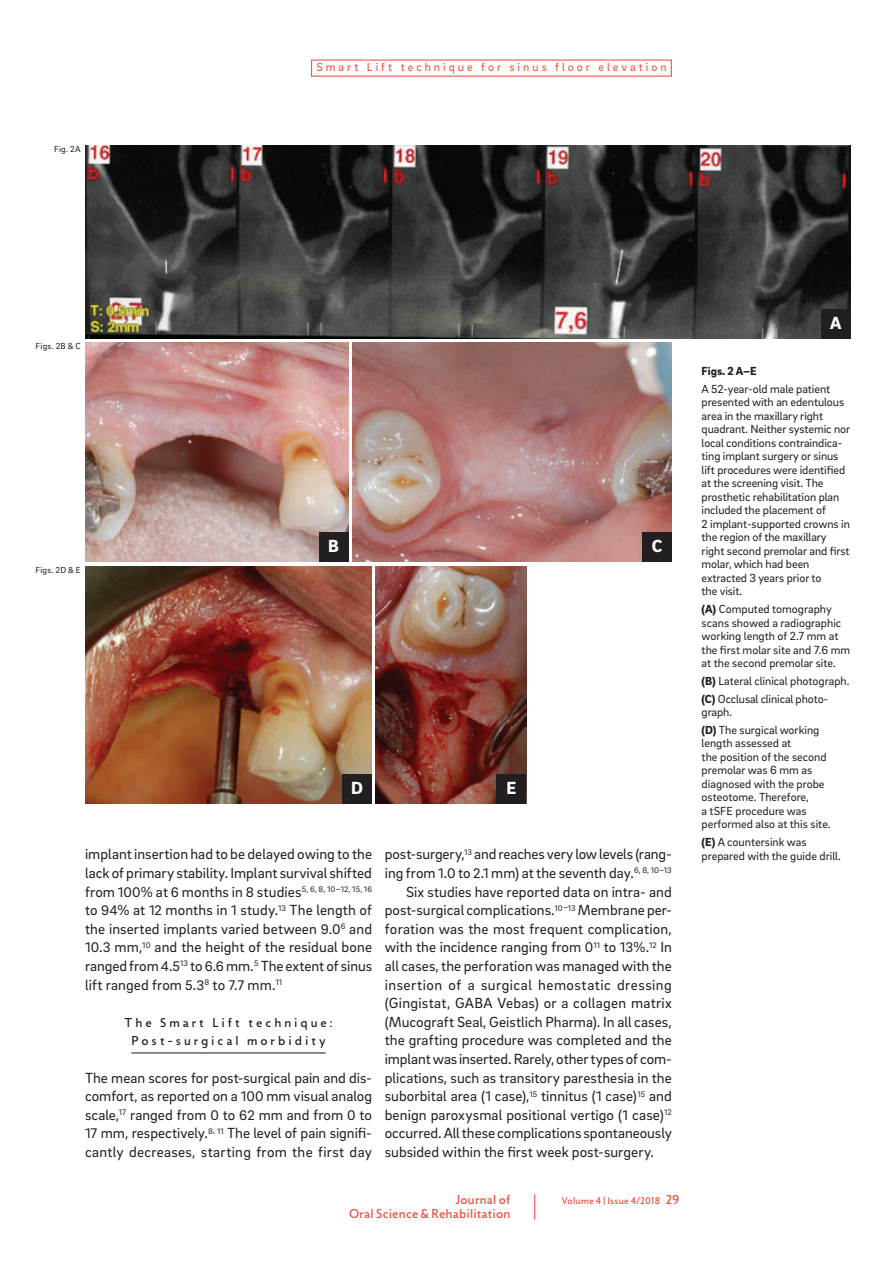
<style>
.page{position:relative;width:893px;height:1263px;background:#fff}
.page>*{position:absolute;margin:0;border:0;box-sizing:border-box;transform-origin:0 0}
.t1{font:900 18px "Brix Sans";color:#fff}
.t2{font:15px/18.6px "Brix Sans";letter-spacing:.005em;color:#231f20;text-align:justify}
.t3{font:15px "Brix Sans";letter-spacing:.03em;color:#231f20}
.t4{font:12px/13.5px "Brix Sans";letter-spacing:-.005em;color:#231f20}
.t5{font:12px/18.6px "Zigfrid";letter-spacing:.25em;color:#231f20;text-align:center}
.t6{font:12px "Brix Sans";letter-spacing:.25em;color:#ef4b3d}
.t7{font:12px/14.4px "Zigfrid";letter-spacing:.02em;color:#ef4b3d;text-align:right}
.t8{font:900 12px "Brix Sans";color:#231f20}
.t9{font:9px "Brix Sans";letter-spacing:.025em;color:#231f20}
.t10{font:9px "Zigfrid";letter-spacing:.025em;color:#ef4b3d}
.s1{font-size:14.25px}
.s2{font-size:12px}
.s3{font-weight:900}
</style>
<div class="page">
<svg style="left:534px;top:1194px;width:1px;height:25px"></svg>
<img style="left:85px;top:566px;width:287px;height:238px">
<img style="left:85px;top:146px;width:765px;height:193px">
<img style="left:85px;top:343px;width:263px;height:219px">
<img style="left:352px;top:343px;width:320px;height:219px">
<hr style="left:131px;top:1052px;width:195px;height:1px;background:#231f20">
<div style="left:821px;top:309px;width:29px;height:30px;background:#231f20"></div>
<div style="left:319px;top:532px;width:29px;height:30px;background:#231f20"></div>
<div style="left:642px;top:532px;width:30px;height:30px;background:#231f20"></div>
<img style="left:376px;top:566px;width:150px;height:238px">
<div style="left:497px;top:774px;width:29px;height:30px;background:#231f20"></div>
<div style="left:342px;top:774px;width:30px;height:30px;background:#231f20"></div>
<p class="t9" style="left:54px;top:146px;width:28px">Fig. 2A</p>
<p class="t6" style="left:316px;top:63px;width:352px">Smart Lift technique for sinus floor elevation</p>
<p class="t9" style="left:36px;top:343px;width:47px">Figs. 2B &amp; C</p>
<p class="t9" style="left:35px;top:566px;width:47px">Figs. 2D &amp; E</p>
<p class="t1" style="left:328px;top:539px;width:12px">B</p>
<p class="t1" style="left:652px;top:539px;width:12px">C</p>
<p class="t1" style="left:351px;top:781px;width:13px">D</p>
<p class="t1" style="left:506px;top:781px;width:11px">E</p>
<p class="t2" style="left:85px;top:846px;width:289px">implant insertion had to be delayed owing to the lack of primary stability. Implant survival shifted from <span class="s1">100</span>% at <span class="s1">6</span> months in <span class="s1">8</span> studies<sup>5</sup><sup>,</sup> <sup>6</sup><sup>,</sup> <sup>8</sup><sup>,</sup> <sup>10</sup><sup>–</sup><sup>12</sup><sup>,</sup> <sup>15</sup><sup>,</sup> <sup>16 </sup>to <span class="s1">94</span>% at <span class="s1">12</span> months in <span class="s1">1</span> study.<sup>13</sup> The length of the inserted implants varied between <span class="s1">9</span>.<span class="s1">0</span><sup>6</sup> and <span class="s1">10</span>.<span class="s1">3</span> mm,<sup>10</sup> and the height of the residual bone ranged from <span class="s1">4</span>.<span class="s1">5</span><sup>13</sup> to <span class="s1">6</span>.<span class="s1">6</span> mm.<sup>5</sup> The extent of sinus lift ranged from <span class="s1">5</span>.<span class="s1">3</span><sup>8</sup> to <span class="s1">7</span>.<span class="s1">7</span> mm.<sup>11</sup></p>
<p class="t5" style="left:125px;top:1015px;width:209px">The Smart Lift technique:<br>Post-surgical morbidity</p>
<p class="t2" style="left:85px;top:1069px;width:289px">The mean scores for post-surgical pain and dis&shy;comfort, as reported on a <span class="s1">100</span> mm visual analog scale,<sup>17</sup> ranged from <span class="s1">0</span> to <span class="s1">62</span> mm and from <span class="s1">0</span> to <span class="s1">17</span> mm, respectively.<sup>8</sup><sup>,</sup> <sup>11</sup> The level of pain signifi&shy;cantly decreases, starting from the first day</p>
<p class="t2" style="left:385px;top:846px;width:289px">post- surgery,<sup>13</sup> and reaches very low levels (rang-</p>
<p class="t2" style="left:385px;top:865px;width:289px">ing from <span class="s1">1</span>.<span class="s1">0</span> to <span class="s1">2</span>.<span class="s1">1</span> mm) at the seventh day.<sup>6</sup><sup>,</sup> <sup>8</sup><sup>,</sup> <sup>10</sup><sup>–</sup><sup>13</sup></p>
<p class="t2" style="left:406px;top:883px;width:267px">Six studies have reported data on intra- and</p>
<p class="t2" style="left:385px;top:902px;width:289px">post-surgical complications.<sup>10</sup><sup>–</sup><sup>13</sup> Membrane per-</p>
<p class="t2" style="left:385px;top:921px;width:289px">foration was the most frequent complication,</p>
<p class="t2" style="left:385px;top:939px;width:288px">with the incidence ranging from <span class="s1">0</span><sup>11</sup> to <span class="s1">13</span>%.<sup>12</sup> In</p>
<p class="t2" style="left:385px;top:958px;width:288px">all cases, the perforation was managed with the</p>
<p class="t3" style="left:385px;top:979px;width:289px">insertion of a surgical hemostatic dressing</p>
<p class="t2" style="left:385px;top:995px;width:288px">(Gingistat, GABA Vebas) or a collagen matrix</p>
<p class="t2" style="left:385px;top:1014px;width:288px">(Mucograft Seal, Geistlich Pharma). In all cases,</p>
<p class="t2" style="left:385px;top:1032px;width:288px">the grafting procedure was completed and the</p>
<p class="t2" style="left:385px;top:1051px;width:288px">implant was inserted. Rarely, other types of com-</p>
<p class="t2" style="left:385px;top:1069px;width:289px">plications, such as transitory paresthesia in the</p>
<p class="t2" style="left:385px;top:1088px;width:288px">suborbital area (<span class="s1">1</span> case),<sup>15</sup> tinnitus (<span class="s1">1</span> case)<sup>15</sup> and</p>
<p class="t2" style="left:385px;top:1107px;width:289px">benign paroxysmal positional vertigo (<span class="s1">1</span> case)<sup>12</sup></p>
<p class="t2" style="left:385px;top:1125px;width:289px">occurred. All these complications spontaneously</p>
<p class="t2" style="left:385px;top:1144px;width:271px">subsided within the first week post-surgery.</p>
<p class="t7" style="left:349px;top:1194px;width:163px">Journal of<br>Oral Science &amp; Rehabilitation</p>
<p class="t10" style="left:561px;top:1197px;width:119px">Volume 4 | Issue 4/2018 <span class="s2">29</span></p>
<p class="t1" style="left:830px;top:316px;width:13px">A</p>
<p class="t8" style="left:702px;top:366px;width:57px">Figs. 2 A–E</p>
<p class="t4" style="left:702px;top:383px;width:150px">A 52-year-old male patient presented with an eden tulous area in the maxillary right quadrant. Neither systemic nor local conditions contraindica&shy;ting implant surgery or sinus lift procedures were identified at the screening visit. The prosthetic rehabilitation plan included the placement of<br>2 implant- supported crowns in the region of the maxillary right second premolar and first molar, which had been extracted 3 years prior to<br>the visit.</p>
<p class="t4" style="left:702px;top:603px;width:150px"><span class="s3">(A)</span> Computed tomography scans showed a radiographic working length of 2.7 mm at the first molar site and 7.6 mm at the second premolar site.</p>
<p class="t4" style="left:702px;top:673px;width:150px;line-height:17.7px"><span class="s3">(B)</span> Lateral clinical photograph. <span class="s3">(C)</span> Occlusal clinical photo-</p>
<p class="t4" style="left:702px;top:704px;width:119px;line-height:17.7px">graph.<br><span class="s3">(D)</span> The surgical working</p>
<p class="t4" style="left:702px;top:737px;width:131px">length assessed at<br>the position of the second premolar was 6 mm as diagnosed with the probe osteotome. Therefore,<br>a tSFE procedure was performed also at this site.</p>
<p class="t4" style="left:702px;top:836px;width:141px"><span class="s3">(E)</span> A countersink was prepared with the guide drill.</p>
</div>
